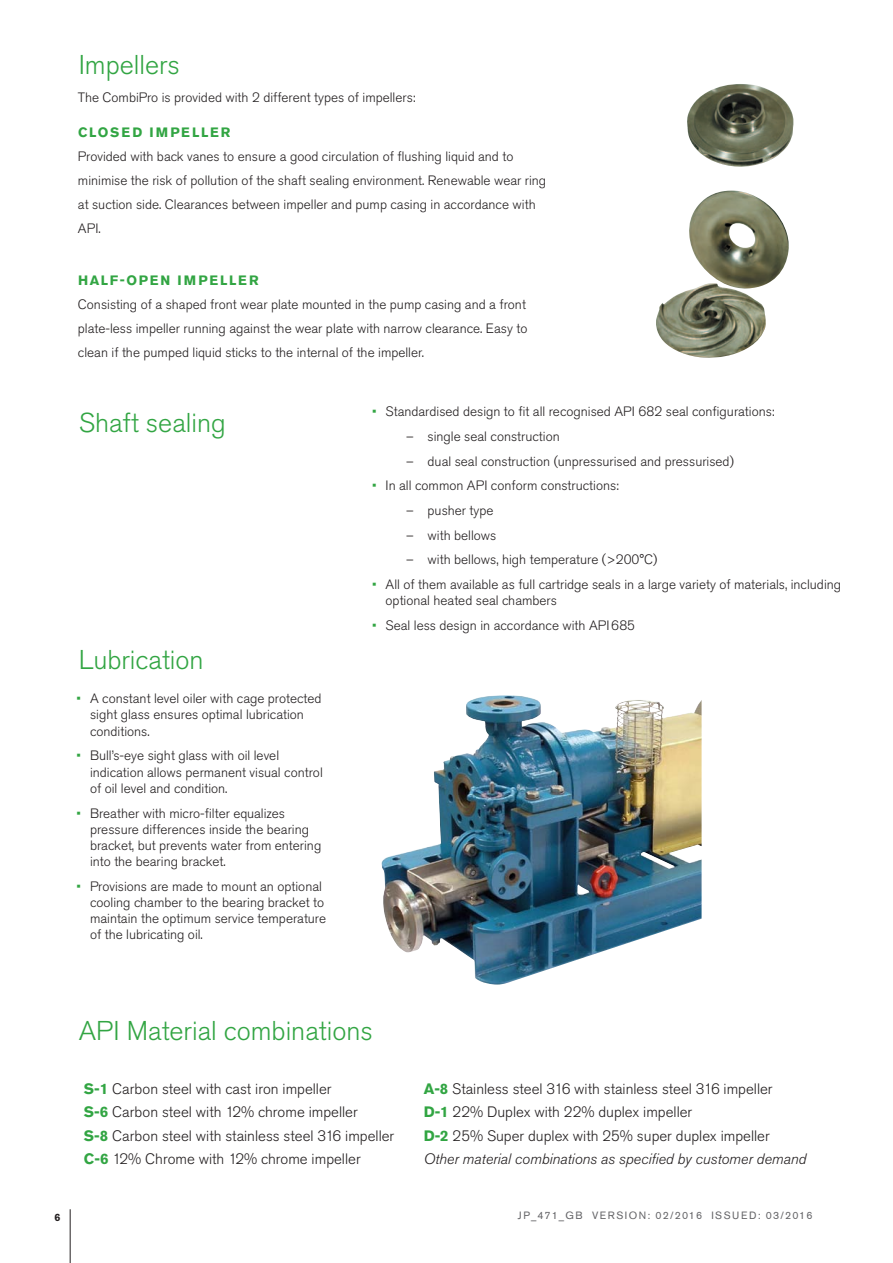
<style>
.page{position:relative;width:893px;height:1263px;background:#fff}
.page>*{position:absolute;margin:0;border:0;box-sizing:border-box;transform-origin:0 0}
.Headline__Large__gre{font:300 27px "Akzidenz Grotesk Pro";color:#32a543}
.t1{font:300 15px "Akzidenz Grotesk Pro";color:#231f20}
.t2{font:italic 300 15px "Akzidenz Grotesk Pro";color:#231f20}
.Bullet_list__green_b{font:300 13.5px/16.2px "Akzidenz Grotesk Pro";color:#231f20}
.Body_Copy__16pt_Lead{font:300 13.5px/24px "Akzidenz Grotesk Pro";color:#231f20}
.Headline__All_caps{font:700 13.5px "Akzidenz Grotesk Pro";letter-spacing:.12em;color:#32a543}
.Headline__All_caps-2{font:700 13.5px "Akzidenz Grotesk Pro";letter-spacing:.14em;color:#32a543}
.t3{font:10.5px "Akzidenz Grotesk Pro";letter-spacing:.14em;color:#636366}
.t4{font:700 10.5px "Akzidenz Grotesk Pro";color:#231f20}
.s1{color:#32a543}
.s2{font-weight:700;color:#32a543}
</style>
<div class="page">
<img style="left:381px;top:697px;width:321px;height:287px">
<img style="left:687px;top:84px;width:107px;height:83px">
<img style="left:656px;top:191px;width:133px;height:167px">
<hr style="left:70px;top:1209px;width:1px;height:54px;background:#231f20">
<p class="Headline__Large__gre" style="left:79px;top:47px;width:103px">Impellers</p>
<p class="Body_Copy__16pt_Lead" style="left:78px;top:86px;width:339px">The CombiPro is provided with 2 different types of impellers:</p>
<p class="Headline__All_caps-2" style="left:78px;top:124px;width:154px">CLOSED IMPELLER</p>
<p class="Body_Copy__16pt_Lead" style="left:78px;top:144px;width:470px">Provided with back vanes to ensure a good circulation of flushing liquid and to minimise the risk of pollution of the shaft sealing environment. Renewable wear ring at suction side. Clearances between impeller and pump casing in accordance with API.</p>
<p class="Headline__All_caps" style="left:78px;top:271px;width:182px">HALF-OPEN IMPELLER</p>
<p class="Body_Copy__16pt_Lead" style="left:78px;top:292px;width:451px;text-align:justify">Consisting of a shaped front wear plate mounted in the pump casing and a front plate-less impeller running against the wear plate with narrow clearance. Easy to clean if the pumped liquid sticks to the internal of the impeller.</p>
<p class="Headline__Large__gre" style="left:79px;top:405px;width:149px">Shaft sealing</p>
<p class="Headline__Large__gre" style="left:79px;top:642px;width:126px">Lubrication</p>
<p class="Bullet_list__green_b" style="left:90px;top:690px;width:233px;text-indent:-14px"><span class="s1">•</span> A constant level oiler with cage protected sight glass ensures optimal lubrication conditions.</p>
<p class="Bullet_list__green_b" style="left:90px;top:747px;width:234px;text-indent:-14px"><span class="s1">•</span> Bull’s-eye sight glass with oil level indication allows permanent visual control of oil level and condition.</p>
<p class="Bullet_list__green_b" style="left:90px;top:805px;width:233px;text-indent:-14px"><span class="s1">•</span> Breather with micro-filter equalizes pressure differences inside the bearing bracket, but prevents water from entering into the bearing bracket.</p>
<p class="Bullet_list__green_b" style="left:90px;top:878px;width:238px;text-indent:-14px"><span class="s1">•</span> Provisions are made to mount an optional cooling chamber to the bearing bracket to maintain the optimum service temperature of the lubricating oil.</p>
<p class="Bullet_list__green_b" style="left:372px;top:403px;width:404px"><span class="s1">•</span> Standardised design to fit all recognised API 682 seal configurations:</p>
<p class="Bullet_list__green_b" style="left:406px;top:428px;width:155px">– single seal construction</p>
<p class="Bullet_list__green_b" style="left:406px;top:453px;width:329px">– dual seal construction (unpressurised and pressurised)</p>
<p class="Bullet_list__green_b" style="left:372px;top:477px;width:248px"><span class="s1">•</span> In all common API conform constructions:</p>
<p class="Bullet_list__green_b" style="left:406px;top:502px;width:89px">– pusher type</p>
<p class="Bullet_list__green_b" style="left:406px;top:527px;width:92px">– with bellows</p>
<p class="Bullet_list__green_b" style="left:406px;top:552px;width:253px">– with bellows, high temperature (&gt;200°C)</p>
<p class="Bullet_list__green_b" style="left:386px;top:576px;width:457px;text-indent:-13px"><span class="s1">•</span> All of them available as full cartridge seals in a large variety of materials, including optional heated seal chambers</p>
<p class="Bullet_list__green_b" style="left:372px;top:617px;width:265px"><span class="s1">•</span> Seal less design in accordance with API685</p>
<p class="Headline__Large__gre" style="left:79px;top:1013px;width:296px">API Material combinations</p>
<p class="t1" style="left:84px;top:1079px;width:249px"><span class="s2">S-1</span> Carbon steel with cast iron impeller</p>
<p class="t1" style="left:424px;top:1079px;width:350px"><span class="s2">A-8</span> Stainless steel 316 with stainless steel 316 impeller</p>
<p class="t1" style="left:84px;top:1102px;width:275px"><span class="s2">S-6</span> Carbon steel with 12% chrome impeller</p>
<p class="t1" style="left:424px;top:1102px;width:270px"><span class="s2">D-1</span> 22% Duplex with 22% duplex impeller</p>
<p class="t1" style="left:84px;top:1126px;width:312px"><span class="s2">S-8</span> Carbon steel with stainless steel 316 impeller</p>
<p class="t1" style="left:424px;top:1126px;width:347px"><span class="s2">D-2</span> 25% Super duplex with 25% super duplex impeller</p>
<p class="t1" style="left:84px;top:1149px;width:278px"><span class="s2">C-6</span> 12% Chrome with 12% chrome impeller</p>
<p class="t2" style="left:424px;top:1149px;width:384px">Other material combinations as specified by customer demand</p>
<p class="t4" style="left:54px;top:1211px;width:7px">6</p>
<p class="t3" style="left:518px;top:1209px;width:296px">JP_471_GB VERSION: 02/2016 ISSUED: 03/2016</p>
</div>
